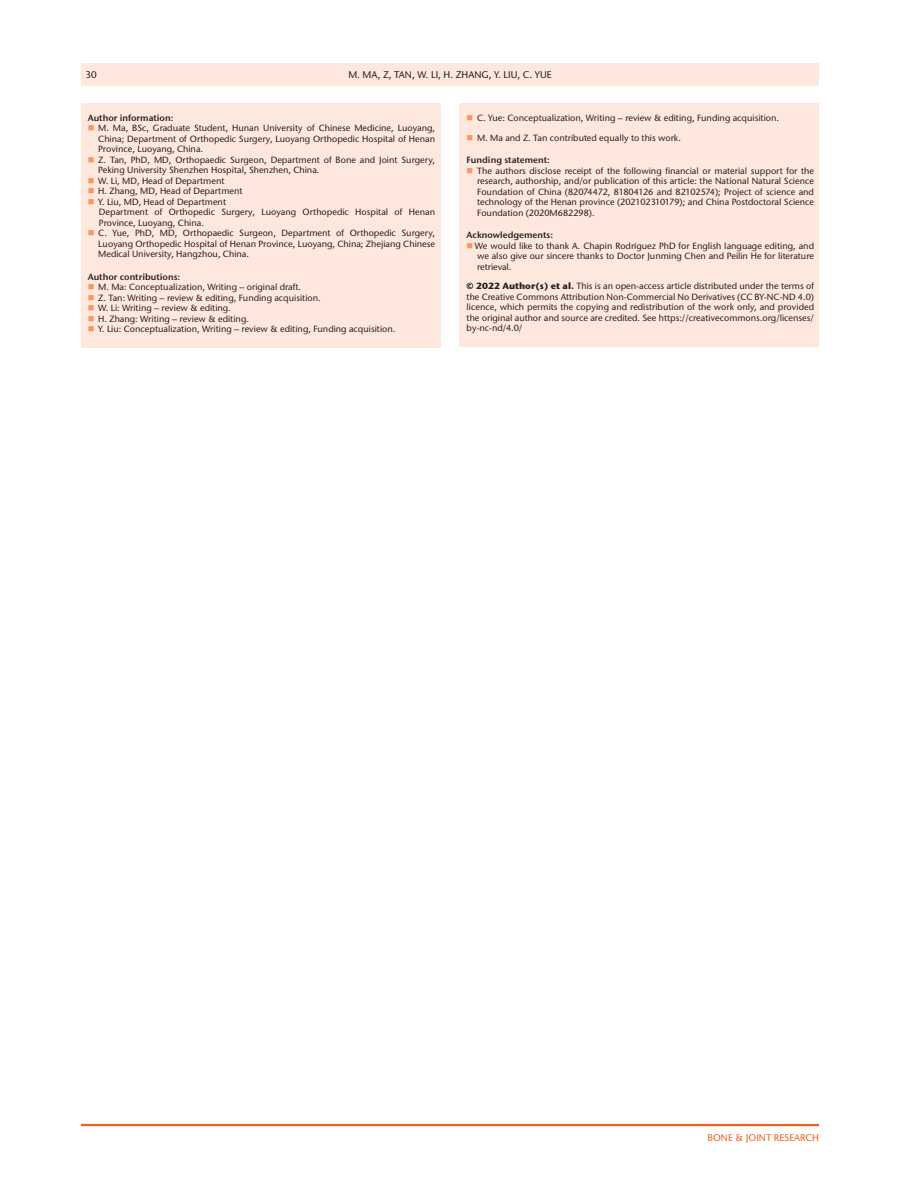
<style>
.page{position:relative;width:918px;height:1188px;background:#fff}
.page>*{position:absolute;margin:0;border:0;box-sizing:border-box;transform-origin:0 0}
.t1{font:500 9.75px "Stone Sans ITC Pro";color:#231f20}
.t2{font:500 9.75px "Stone Sans ITC Pro";color:#f15f23}
.t3{font:500 9px/10.5px "Stone Sans ITC Pro";color:#231f20}
.t4{font:600 9px "Stone Sans ITC Pro";color:#231f20}
.s1{font-weight:700}
</style>
<div class="page">
<hr style="left:81px;top:1124px;width:738px;height:2px;background:#f15f23">
<div style="left:81px;top:63px;width:738px;height:23px;background:#fee7dc"></div>
<div style="left:81px;top:104px;width:360px;height:244px;background:#fee7dc"></div>
<div style="left:459px;top:104px;width:360px;height:243px;background:#fee7dc"></div>
<p class="t1" style="left:85px;top:68px;width:13px">30</p>
<p class="t1" style="left:348px;top:68px;width:205px">M. MA, Z, TAN, W. LI, H. ZHANG, Y. LIU, C. YUE</p>
<p class="t3" style="left:477px;top:108px;width:304px;line-height:19.5px">C. Yue: Conceptualization, Writing – review &amp; editing, Funding acquisition.<br>M. Ma and Z. Tan contributed equally to this work.</p>
<p class="t4" style="left:467px;top:154px;width:85px">Funding statement:</p>
<p class="t3" style="left:477px;top:165px;width:338px;text-align:justify">The authors disclose receipt of the following financial or material support for the research, authorship, and/or publication of this article: the National Natural Science Foundation of China (82074472, 81804126 and 82102574); Project of science and technology of the Henan province (202102310179); and China Postdoctoral Science Foundation (2020M682298).</p>
<p class="t4" style="left:467px;top:229px;width:88px">Acknowledgements:</p>
<p class="t3" style="left:475px;top:240px;width:341px;text-align:justify">We would like to thank A. Chapin Rodríguez PhD for English language editing, and we also give our sincere thanks to Doctor Junming Chen and Peilin He for literature retrieval.</p>
<p class="t3" style="left:467px;top:281px;width:349px;text-align:justify"><span class="s1">© 2022 Author(s) et al.</span> This is an open-access article distributed under the terms of the Creative Commons Attribution Non-Commercial No Derivatives (CC BY-NC-ND 4.0) licence, which permits the copying and redistribution of the work only, and provided the original author and source are credited. See https://creativecommons.org/licenses/ by-nc-nd/4.0/</p>
<p class="t4" style="left:88px;top:112px;width:87px">Author information:</p>
<p class="t3" style="left:98px;top:123px;width:338px">M. Ma, BSc, Graduate Student, Hunan University of Chinese Medicine, Luoyang, China; Department of Orthopedic Surgery, Luoyang Orthopedic Hospital of Henan Province, Luoyang, China.<br>Z. Tan, PhD, MD, Orthopaedic Surgeon, Department of Bone and Joint Surgery, Peking University Shenzhen Hospital, Shenzhen, China.<br>W. Li, MD, Head of Department<br>H. Zhang, MD, Head of Department<br>Y. Liu, MD, Head of Department<br>Department of Orthopedic Surgery, Luoyang Orthopedic Hospital of Henan Province, Luoyang, China.<br>C. Yue, PhD, MD, Orthopaedic Surgeon, Department of Orthopedic Surgery, Luoyang Orthopedic Hospital of Henan Province, Luoyang, China; Zhejiang Chinese Medical University, Hangzhou, China.</p>
<p class="t4" style="left:88px;top:271px;width:94px">Author contributions:</p>
<p class="t3" style="left:98px;top:282px;width:299px">M. Ma: Conceptualization, Writing – original draft.<br>Z. Tan: Writing – review &amp; editing, Funding acquisition.<br>W. Li: Writing – review &amp; editing.<br>H. Zhang: Writing – review &amp; editing.<br>Y. Liu: Conceptualization, Writing – review &amp; editing, Funding acquisition.</p>
<p class="t2" style="left:708px;top:1132px;width:113px">BONE &amp; JOINT RESEARCH</p>
</div>
